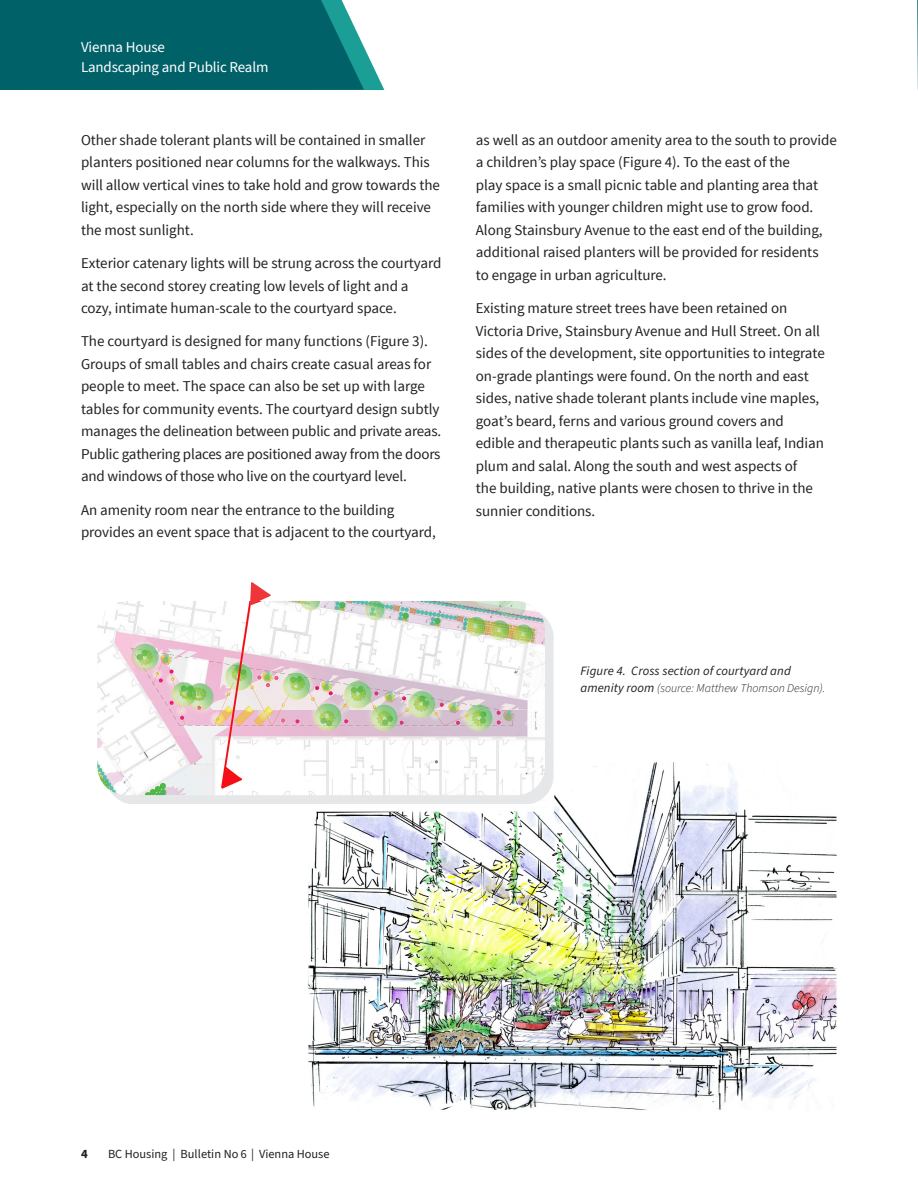
<style>
.page{position:relative;width:918px;height:1188px;background:#fff}
.page>*{position:absolute;margin:0;border:0;box-sizing:border-box;transform-origin:0 0}
._1_Body{font:15px/22.5px "Source Sans Pro";letter-spacing:-.005em;color:#231f20}
.t1{font:15px/19.5px "Source Sans 3";letter-spacing:-.01em;color:#fff}
._5_Photo_captions{font:italic 12.75px "Source Sans 3";letter-spacing:.01em;color:#231f20}
.t2{font:700 12.75px "Source Sans 3";color:#231f20}
.t3{font:12.3px "Source Sans 3";color:#231f20}
._5_Photo_captions-2{font:italic 300 12px "Source Sans 3";color:#231f20}
.s1{font-weight:400;font-size:12.75px}
</style>
<div class="page">
<svg style="left:917px;top:0;width:1px;height:90px"></svg>
<svg style="left:0;top:0;width:384px;height:90px;background:#0d6b72"></svg>
<img style="left:308px;top:762px;width:529px;height:348px">
<div style="left:106px;top:609px;width:448px;height:195px;background:#e6e7e9"></div>
<img style="left:97px;top:601px;width:448px;height:194px">
<svg style="left:249px;top:582px;width:24px;height:24px"></svg>
<p class="t1" style="left:81px;top:38px;width:189px">Vienna House<br>Landscaping and Public Realm</p>
<p class="_1_Body" style="left:81px;top:129px;width:360px">Other shade tolerant plants will be contained in smaller planters positioned near columns for the walkways. This will allow vertical vines to take hold and grow towards the light, especially on the north side where they will receive the most sunlight.</p>
<p class="_1_Body" style="left:81px;top:252px;width:362px">Exterior catenary lights will be strung across the courtyard at the second storey creating low levels of light and a cozy, intimate human-scale to the courtyard space.</p>
<p class="_1_Body" style="left:81px;top:330px;width:362px">The courtyard is designed for many functions (Figure 3).<br>Groups of small tables and chairs create casual areas for people to meet. The space can also be set up with large tables for community events. The courtyard design subtly manages the delineation between public and private areas.<br>Public gathering places are positioned away from the doors and windows of those who live on the courtyard level.</p>
<p class="_1_Body" style="left:81px;top:499px;width:356px">An amenity room near the entrance to the building provides an event space that is adjacent to the courtyard,</p>
<p class="_1_Body" style="left:476px;top:129px;width:363px">as well as an outdoor amenity area to the south to provide a children’s play space (Figure 4). To the east of the<br>play space is a small picnic table and planting area that families with younger children might use to grow food.<br>Along Stainsbury Avenue to the east end of the building, additional raised planters will be provided for residents<br>to engage in urban agriculture.</p>
<p class="_1_Body" style="left:476px;top:297px;width:351px">Existing mature street trees have been retained on Victoria Drive, Stainsbury Avenue and Hull Street. On all sides of the development, site opportunities to integrate on-grade plantings were found. On the north and east sides, native shade tolerant plants include vine maples, goat’s beard, ferns and various ground covers and edible and therapeutic plants such as vanilla leaf, Indian plum and salal. Along the south and west aspects of<br>the building, native plants were chosen to thrive in the sunnier conditions.</p>
<p class="_5_Photo_captions" style="left:580px;top:663px;width:212px">Figure 4. Cross section of courtyard and</p>
<p class="_5_Photo_captions-2" style="left:580px;top:680px;width:246px"><span class="s1">amenity room</span> (source: Matthew Thomson Design).</p>
<p class="t2" style="left:81px;top:1145px;width:8px">4</p>
<p class="t3" style="left:108px;top:1146px;width:223px">BC Housing | Bulletin No 6 | Vienna House</p>
</div>
